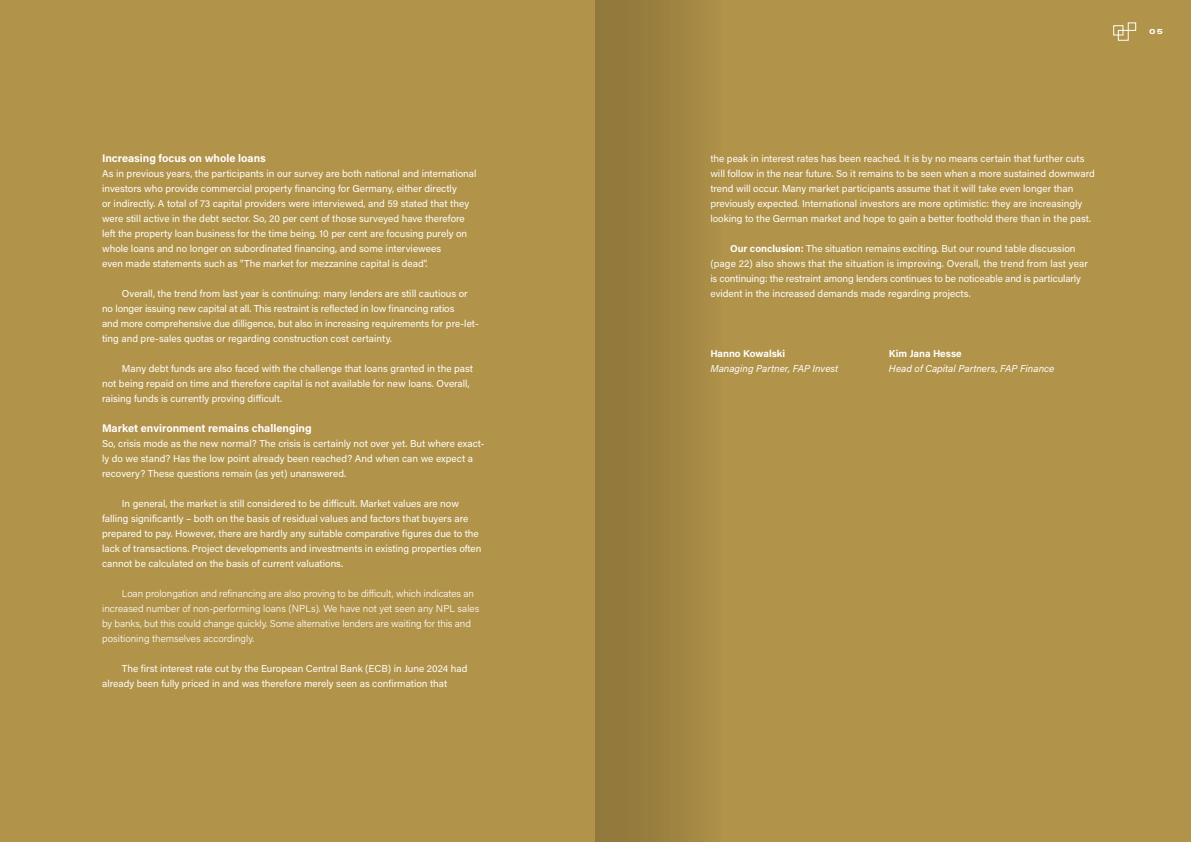
<style>
.page{position:relative;width:1191px;height:842px;background:#fff}
.page>*{position:absolute;margin:0;border:0;box-sizing:border-box;transform-origin:0 0}
.t1{font:700 11px "Acumin Pro";color:#fff}
.t2{font:10px/15px "Acumin Pro";color:#fff}
.t3{font:300 10px/15px "Acumin Pro";letter-spacing:-.01em;color:#fff}
.t4{font:italic 10px "Acumin Pro";color:#fff}
.t5{font:700 10px "Acumin Pro";color:#fff}
.t6{font:700 7px "Staff Wide";color:#fff}
.s1{font-weight:700}
</style>
<div class="page">
<div style="left:587px;top:0;width:604px;height:842px;background:#b19349"></div>
<div style="left:0;top:0;width:587px;height:842px;background:#b19349"></div>
<svg style="left:1113px;top:22px;width:23px;height:19px"></svg>
<div style="left:595px;top:0;width:256px;height:842px;background:linear-gradient(to right,#937a3c,#ba9a4d)"></div>
<p class="t1" style="left:102px;top:150px;width:165px">Increasing focus on whole loans</p>
<p class="t2" style="left:102px;top:165px;width:376px">As in previous years, the participants in our survey are both national and international investors who provide commercial property financing for Germany, either directly<br>or indirectly. A total of 73 capital providers were interviewed, and 59 stated that they were still active in the debt sector. So, 20 per cent of those surveyed have therefore left the property loan business for the time being. 10 per cent are focusing purely on whole loans and no longer on subordinated financing, and some interviewees<br>even made statements such as "The market for mezzanine capital is dead".</p>
<p class="t2" style="left:102px;top:285px;width:378px;text-indent:20px">Overall, the trend from last year is continuing: many lenders are still cautious or no longer issuing new capital at all. This restraint is reflected in low financing ratios<br>and more comprehensive due dilligence, but also in increasing requirements for pre-let&shy;ting and pre-sales quotas or regarding construction cost certainty.</p>
<p class="t2" style="left:102px;top:360px;width:372px;text-indent:20px">Many debt funds are also faced with the challenge that loans granted in the past not being repaid on time and therefore capital is not available for new loans. Overall, raising funds is currently proving difficult.</p>
<p class="t1" style="left:102px;top:420px;width:211px">Market environment remains challenging</p>
<p class="t2" style="left:102px;top:435px;width:384px">So, crisis mode as the new normal? The crisis is certainly not over yet. But where exact&shy;ly do we stand? Has the low point already been reached? And when can we expect a recovery? These questions remain (as yet) unanswered.</p>
<p class="t2" style="left:102px;top:495px;width:381px;text-indent:20px">In general, the market is still considered to be difficult. Market values are now falling significantly – both on the basis of residual values and factors that buyers are prepared to pay. However, there are hardly any suitable comparative figures due to the lack of transactions. Project developments and investments in existing properties often cannot be calculated on the basis of current valuations.</p>
<p class="t3" style="left:102px;top:585px;width:379px;text-indent:20px">Loan prolongation and refinancing are also proving to be difficult, which indicates an increased number of non-performing loans (NPLs). We have not yet seen any NPL sales by banks, but this could change quickly. Some alternative lenders are waiting for this and positioning themselves accordingly.</p>
<p class="t2" style="left:102px;top:660px;width:367px;text-indent:20px">The first interest rate cut by the European Central Bank (ECB) in June 2024 had already been fully priced in and was therefore merely seen as confirmation that</p>
<p class="t2" style="left:710px;top:150px;width:386px">the peak in interest rates has been reached. It is by no means certain that further cuts will follow in the near future. So it remains to be seen when a more sustained downward trend will occur. Many market participants assume that it will take even longer than previously expected. International investors are more optimistic: they are increasingly looking to the German market and hope to gain a better foothold there than in the past.</p>
<p class="t2" style="left:710px;top:240px;width:379px;text-indent:20px"><span class="s1">Our conclusion:</span> The situation remains exciting. But our round table discussion (page 22) also shows that the situation is improving. Overall, the trend from last year is continuing: the restraint among lenders continues to be noticeable and is particularly evident in the increased demands made regarding projects.</p>
<p class="t5" style="left:710px;top:346px;width:76px">Hanno Kowalski</p>
<p class="t4" style="left:710px;top:361px;width:129px">Managing Partner, FAP Invest</p>
<p class="t5" style="left:889px;top:346px;width:74px">Kim Jana Hesse</p>
<p class="t4" style="left:889px;top:361px;width:167px">Head of Capital Partners, FAP Finance</p>
<p class="t6" style="left:1149px;top:27px;width:15px">05</p>
</div>
